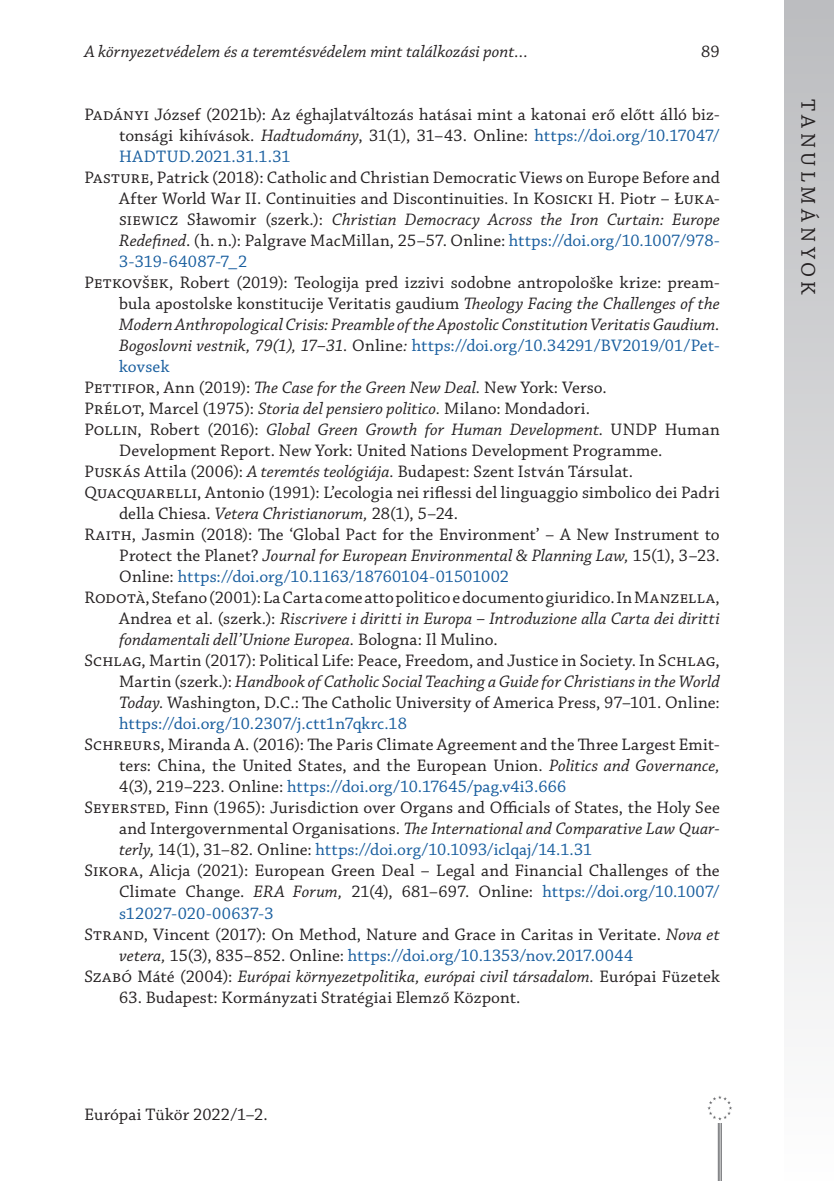
<style>
.page{position:relative;width:834px;height:1181px;background:#fff}
.page>*{position:absolute;margin:0;border:0;box-sizing:border-box;transform-origin:0 0}
.t1{font:21px "Chaparral Pro";letter-spacing:.21em;color:#231f20}
._6__Bibliography_ite{font:17.5px/21px "Chaparral Pro";letter-spacing:.005em;color:#231f20;text-align:justify}
._6__Bibliography_ite-2{font:italic 17.5px/21px "Chaparral Pro";letter-spacing:.005em;color:#231f20;text-align:justify}
.s1{font-style:italic}
.s2{color:#175d9e}
.s3{font-style:normal}
.s4{font-style:normal;color:#175d9e}
</style>
<div class="page">
<div style="left:784px;top:0;width:49px;height:1181px;background:linear-gradient(to bottom,#bbbcbf,#fefefe)"></div>
<hr style="left:717px;top:1107px;width:1px;height:74px;background:#6c6d70">
<hr style="left:719px;top:1107px;width:1px;height:74px;background:#6c6d70">
<hr style="left:720px;top:1107px;width:1px;height:74px;background:#6c6d70">
<div style="left:704px;top:1093px;width:30px;height:29px;background:#fff"></div>
<svg style="left:707px;top:1095px;width:25px;height:25px"></svg>
<p class="_6__Bibliography_ite-2" style="left:84px;top:42px;width:445px">A környezetvédelem és a teremtésvédelem mint találkozási pont…</p>
<p class="_6__Bibliography_ite" style="left:701px;top:42px;width:20px">89</p>
<p class="_6__Bibliography_ite" style="left:119px;top:105px;width:602px;text-indent:-35px">Padányi József (2021b): Az éghajlatváltozás hatásai mint a katonai erő előtt álló biz&shy;tonsági kihívások. <span class="s1">Hadtudomány</span>, 31(1), 31–43. Online: <span class="s2">https://doi.org/10.17047/ HADTUD.2021.31.1.31</span></p>
<p class="_6__Bibliography_ite" style="left:119px;top:168px;width:602px;text-indent:-35px">Pasture, Patrick (2018): Catholic and Christian Democratic Views on Europe Before and After World War II. Continuities and Discontinuities. In Kosicki H. Piotr – Łuka&shy;siewicz Sławomir (szerk.): <span class="s1">Christian Democracy Across the Iron Curtain: Europe Redefined</span>. (h. n.): Palgrave MacMillan, 25–57. Online: <span class="s2">https://doi.org/10.1007/978- 3-319-64087-7_2</span></p>
<p class="_6__Bibliography_ite-2" style="left:119px;top:273px;width:602px;text-indent:-35px"><span class="s3">Petkovšek, Robert (2019): Teologija pred izzivi sodobne antropološke krize: pream&shy;bula apostolske konstitucije Veritatis gaudium</span> Theology Facing the Challenges of the Modern Anthropological Crisis: Preamble of the Apostolic Constitution Veritatis Gaudium.<br>Bogoslovni vestnik, 79(1), 17–31. <span class="s3">Online</span>: <span class="s4">https://doi.org/10.34291/BV2019/01/Pet&shy;kovsek</span></p>
<p class="_6__Bibliography_ite" style="left:84px;top:378px;width:524px">Pettifor, Ann (2019): <span class="s1">The Case for the Green New Deal.</span> New York: Verso.</p>
<p class="_6__Bibliography_ite" style="left:84px;top:399px;width:507px">Prélot, Marcel (1975): <span class="s1">Storia del pensiero politico.</span> Milano: Mondadori.</p>
<p class="_6__Bibliography_ite" style="left:119px;top:420px;width:602px;text-indent:-35px">Pollin, Robert (2016): <span class="s1">Global Green Growth for Human Development.</span> UNDP Human<br>Development Report. New York: United Nations Development Programme.</p>
<p class="_6__Bibliography_ite" style="left:84px;top:462px;width:550px">Puskás Attila (2006): <span class="s1">A teremtés teológiája.</span> Budapest: Szent István Társulat.</p>
<p class="_6__Bibliography_ite" style="left:119px;top:483px;width:602px;text-indent:-35px">Quacquarelli, Antonio (1991): L’ecologia nei riflessi del linguaggio simbolico dei Padri della Chiesa. <span class="s1">Vetera Christianorum,</span> 28(1), 5–24.</p>
<p class="_6__Bibliography_ite" style="left:119px;top:525px;width:602px;text-indent:-35px">Raith, Jasmin (2018): The ‘Global Pact for the Environment’ – A New Instrument to Protect the Planet? <span class="s1">Journal for European Environmental &amp; Planning Law,</span> 15(1), 3–23.<br>Online: <span class="s2">https://doi.org/10.1163/18760104-01501002</span></p>
<p class="_6__Bibliography_ite" style="left:119px;top:588px;width:602px;text-indent:-35px">Rodotà, Stefano (2001): La Carta come atto politico e documento giuridico. In Manzella, Andrea et al. (szerk.): <span class="s1">Riscrivere i diritti in Europa – Introduzione alla Carta dei diritti fondamentali dell’Unione Europea.</span> Bologna: Il Mulino.</p>
<p class="_6__Bibliography_ite" style="left:119px;top:651px;width:602px;text-indent:-35px">Schlag, Martin (2017): Political Life: Peace, Freedom, and Justice in Society. In Schlag, Martin (szerk.): <span class="s1">Handbook of Catholic Social Teaching a Guide for Christians in the World Today.</span> Washington, D.C.: The Catholic University of America Press, 97–101. Online: <span class="s2">https://doi.org/10.2307/j.ctt1n7qkrc.18</span></p>
<p class="_6__Bibliography_ite" style="left:119px;top:735px;width:602px;text-indent:-35px">Schreurs, Miranda A. (2016): The Paris Climate Agreement and the Three Largest Emit&shy;ters: China, the United States, and the European Union. <span class="s1">Politics and Governance, </span>4(3), 219–223. Online: <span class="s2">https://doi.org/10.17645/pag.v4i3.666</span></p>
<p class="_6__Bibliography_ite" style="left:119px;top:798px;width:602px;text-indent:-35px">Seyersted, Finn (1965): Jurisdiction over Organs and Officials of States, the Holy See and Intergovernmental Organisations. <span class="s1">The International and Comparative Law Quar&shy;terly,</span> 14(1), 31–82. Online: <span class="s2">https://doi.org/10.1093/iclqaj/14.1.31</span></p>
<p class="_6__Bibliography_ite" style="left:119px;top:861px;width:602px;text-indent:-35px">Sikora, Alicja (2021): European Green Deal – Legal and Financial Challenges of the Climate Change. <span class="s1">ERA Forum,</span> 21(4), 681–697. Online: <span class="s2">https://doi.org/10.1007/ s12027-020-00637-3</span></p>
<p class="_6__Bibliography_ite" style="left:119px;top:924px;width:602px;text-indent:-35px">Strand, Vincent (2017): On Method, Nature and Grace in Caritas in Veritate. <span class="s1">Nova et vetera,</span> 15(3), 835–852. Online: <span class="s2">https://doi.org/10.1353/nov.2017.0044</span></p>
<p class="_6__Bibliography_ite-2" style="left:84px;top:966px;width:636px"><span class="s3">Szabó Máté (2004):</span> Európai környezetpolitika, európai civil társadalom. <span class="s3">Európai Füzetek</span></p>
<p class="_6__Bibliography_ite" style="left:119px;top:987px;width:402px">63. Budapest: Kormányzati Stratégiai Elemző Központ.</p>
<p class="_6__Bibliography_ite" style="left:84px;top:1105px;width:185px">Európai Tükör 2022/1–2.</p>
<p class="t1" style="left:819px;top:99px;width:197px;rotate:90deg">TANULMÁNYOK</p>
</div>
